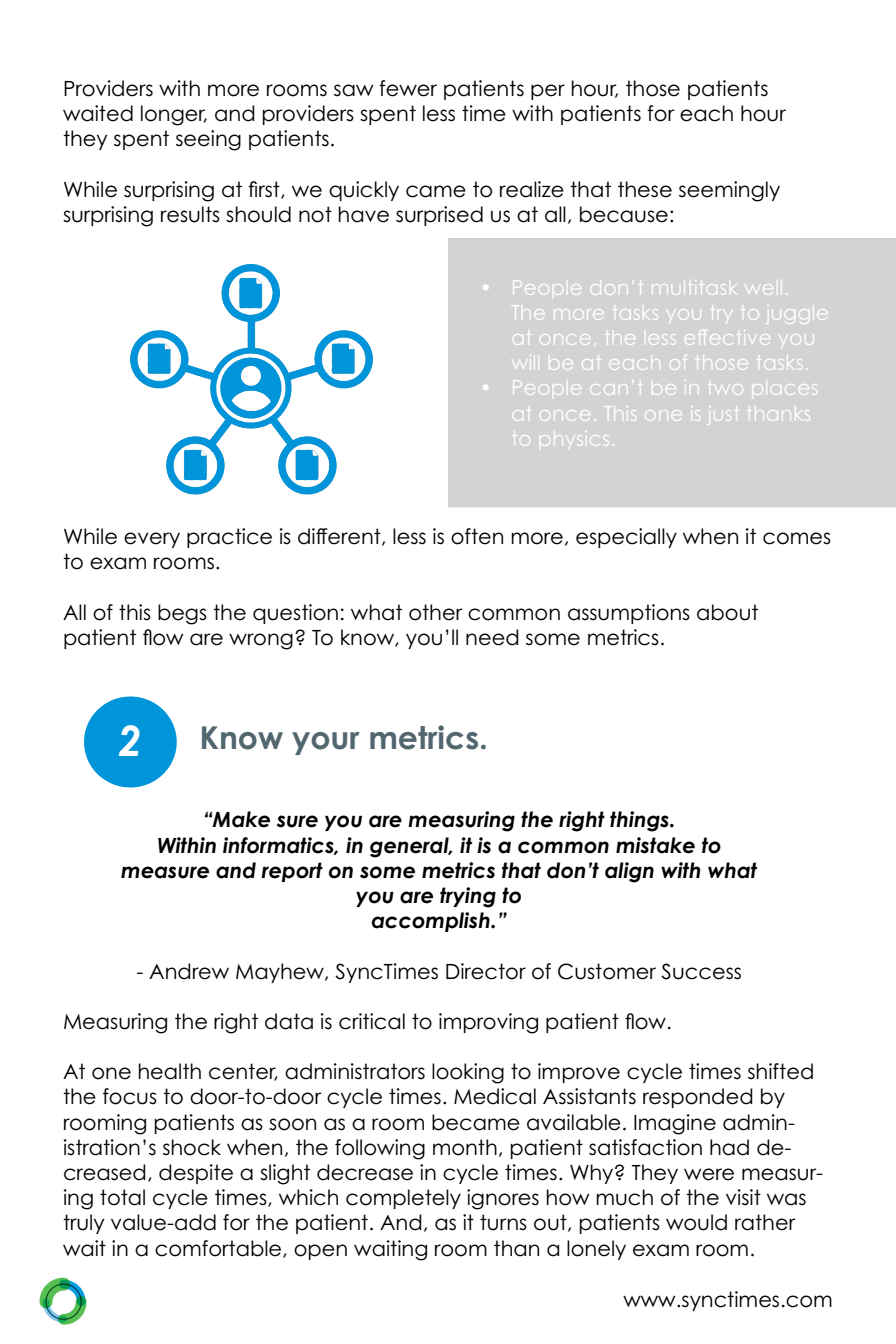
<style>
.page{position:relative;width:896px;height:1344px;background:#fff}
.page>*{position:absolute;margin:0;border:0;box-sizing:border-box;transform-origin:0 0}
.t1{font:italic 700 42px "Century Gothic Pro";color:#fff}
.t2{font:700 31.5px "Century Gothic Pro";color:#526670}
.t3{font:21px/25.2px "Century Gothic Pro";color:#000}
.t4{font:21px/25.2px "Century Gothic Pro";color:#fff}
.t5{font:italic 700 21px/25.2px "Century Gothic Pro";color:#000;text-align:center}
</style>
<div class="page">
<div style="left:449px;top:239px;width:446px;height:268px;background:#d3d3d3"></div>
<div style="left:448px;top:238px;width:448px;height:270px;border:2px solid #d4d3d2"></div>
<div style="left:84px;top:696px;width:93px;height:92px;background:#0095da;border-radius:50%"></div>
<img style="left:39px;top:1277px;width:48px;height:48px">
<img style="left:130px;top:263px;width:242px;height:232px">
<p class="t3" style="left:63px;top:76px;width:707px">Providers with more rooms saw fewer patients per hour, those patients</p>
<p class="t3" style="left:63px;top:101px;width:724px">waited longer, and providers spent less time with patients for each hour they spent seeing patients.</p>
<p class="t3" style="left:63px;top:176px;width:719px">While surprising at first, we quickly came to realize that these seemingly</p>
<p class="t3" style="left:63px;top:202px;width:613px">surprising results should not have surprised us at all, because:</p>
<p class="t4" style="left:511px;top:274px;width:320px;text-indent:-32px">• People don’t multitask well.<br>The more tasks you try to juggle at once, the less effective you will be at each of those tasks.</p>
<p class="t4" style="left:511px;top:375px;width:309px;text-indent:-32px">• People can’t be in two places at once. This one is just thanks to physics.</p>
<p class="t3" style="left:63px;top:524px;width:770px">While every practice is different, less is often more, especially when it comes to exam rooms.</p>
<p class="t3" style="left:63px;top:599px;width:697px">All of this begs the question: what other common assumptions about</p>
<p class="t3" style="left:63px;top:624px;width:604px">patient flow are wrong? To know, you’ll need some metrics.</p>
<p class="t1" style="left:119px;top:714px;width:25px">2</p>
<p class="t2" style="left:200px;top:717px;width:290px">Know your metrics.</p>
<p class="t1" style="left:119px;top:714px;width:25px">1</p>
<p class="t5" style="left:203px;top:807px;width:475px">“Make sure you are measuring the right things.</p>
<p class="t5" style="left:157px;top:832px;width:566px">Within informatics, in general, it is a common mistake to</p>
<p class="t5" style="left:121px;top:857px;width:637px">measure and report on some metrics that don’t align with what you are trying to</p>
<p class="t5" style="left:371px;top:908px;width:137px">accomplish.”</p>
<p class="t3" style="left:136px;top:958px;width:607px">- Andrew Mayhew, SyncTimes Director of Customer Success</p>
<p class="t3" style="left:63px;top:1008px;width:610px">Measuring the right data is critical to improving patient flow.</p>
<p class="t3" style="left:63px;top:1059px;width:761px">At one health center, administrators looking to improve cycle times shifted the focus to door-to-door cycle times. Medical Assistants responded by rooming patients as soon as a room became available. Imagine admin&shy;istration’s shock when, the following month, patient satisfaction had de&shy;creased, despite a slight decrease in cycle times. Why? They were measur&shy;ing total cycle times, which completely ignores how much of the visit was truly value-add for the patient. And, as it turns out, patients would rather wait in a comfortable, open waiting room than a lonely exam room.</p>
<p class="t3" style="left:623px;top:1287px;width:211px">www.synctimes.com</p>
</div>
